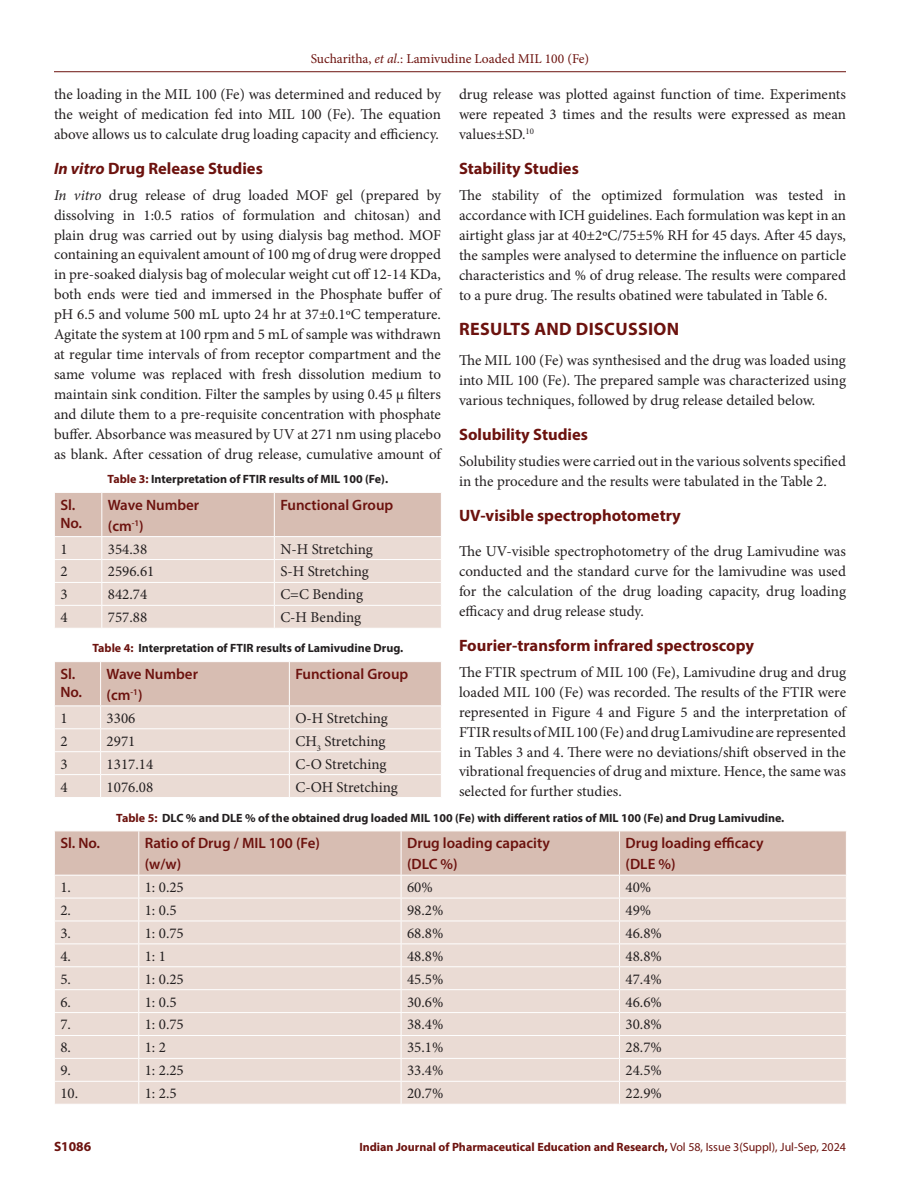
<style>
.page{position:relative;width:918px;height:1188px;background:#fff}
.page>*{position:absolute;margin:0;border:0;box-sizing:border-box;transform-origin:0 0}
.Heading_1{font:700 18px "Myriad Pro";letter-spacing:.02em;color:#6c120e}
.Heading_2{font:700 16.5px "Myriad Pro";color:#6c120e}
.Body_text__FO{font:15px/20px "Minion Pro";color:#231f20;text-align:justify}
.Body_text{font:15px/20px "Minion Pro";color:#231f20;text-align:justify}
.Table_Body{font:15px "Minion Pro";color:#231f20}
.Table_Header{font:600 15px/18px "Myriad Pro";color:#6c120e}
.t1{font:13.5px "Minion Pro";color:#6c120e}
.t2{font:700 13.5px "Myriad Pro";color:#6c120e}
.Table_Caption{font:700 12px "Myriad Pro";color:#231f20}
.t3{font:700 12px "Myriad Pro";color:#6c120e}
.s1{font-style:italic}
.s2{color:#6c120e}
.s3{font-weight:400}
</style>
<div class="page">
<hr style="left:54px;top:71px;width:792px;height:1px;background:#6c120e">
<svg style="left:55px;top:492px;width:386px;height:136px;background:#e4d3cb"></svg>
<svg style="left:55px;top:662px;width:386px;height:135px;background:#e4d2ca"></svg>
<svg style="left:54px;top:831px;width:792px;height:273px;background:#e8d8d1"></svg>
<p class="t1" style="left:311px;top:50px;width:280px">Sucharitha, <span class="s1">et al.</span>: Lamivudine Loaded MIL 100 (Fe)</p>
<p class="Body_text" style="left:54px;top:84px;width:388px">the loading in the MIL 100 (Fe) was determined and reduced by the weight of medication fed into MIL 100 (Fe). The equation above allows us to calculate drug loading capacity and efficiency.</p>
<p class="Heading_2" style="left:54px;top:157px;width:210px"><span class="s1">In vitro</span> Drug Release Studies</p>
<p class="Body_text__FO" style="left:54px;top:185px;width:389px"><span class="s1">In vitro</span> drug release of drug loaded MOF gel (prepared by dissolving in 1:0.5 ratios of formulation and chitosan) and plain drug was carried out by using dialysis bag method. MOF containing an equivalent amount of 100 mg of drug were dropped in pre-soaked dialysis bag of molecular weight cut off 12-14 KDa, both ends were tied and immersed in the Phosphate buffer of pH 6.5 and volume 500 mL upto 24 hr at 37±0.1ºC temperature.<br>Agitate the system at 100 rpm and 5 mL of sample was withdrawn at regular time intervals of from receptor compartment and the same volume was replaced with fresh dissolution medium to maintain sink condition. Filter the samples by using 0.45 µ filters and dilute them to a pre-requisite concentration with phosphate buffer. Absorbance was measured by UV at 271 nm using placebo as blank. After cessation of drug release, cumulative amount of</p>
<p class="Body_text__FO" style="left:459px;top:84px;width:389px">drug release was plotted against function of time. Experiments were repeated 3 times and the results were expressed as mean values±SD.<sup>10</sup></p>
<p class="Heading_2" style="left:459px;top:158px;width:121px">Stability Studies</p>
<p class="Body_text__FO" style="left:459px;top:185px;width:389px">The stability of the optimized formulation was tested in accordance with ICH guidelines. Each formulation was kept in an airtight glass jar at 40±2ºC/75±5% RH for 45 days. After 45 days, the samples were analysed to determine the influence on particle characteristics and % of drug release. The results were compared to a pure drug. The results obatined were tabulated in Table 6.</p>
<p class="Heading_1" style="left:459px;top:317px;width:222px">RESULTS AND DISCUSSION</p>
<p class="Body_text__FO" style="left:459px;top:350px;width:389px">The MIL 100 (Fe) was synthesised and the drug was loaded using into MIL 100 (Fe). The prepared sample was characterized using various techniques, followed by drug release detailed below.</p>
<p class="Heading_2" style="left:459px;top:424px;width:130px">Solubility Studies</p>
<p class="Body_text__FO" style="left:459px;top:451px;width:388px">Solubility studies were carried out in the various solvents specified in the procedure and the results were tabulated in the Table 2.</p>
<p class="Heading_2" style="left:459px;top:505px;width:223px">UV-visible spectrophotometry</p>
<p class="Body_text" style="left:459px;top:541px;width:389px">The UV-visible spectrophotometry of the drug Lamivudine was conducted and the standard curve for the lamivudine was used for the calculation of the drug loading capacity, drug loading efficacy and drug release study.</p>
<p class="Heading_2" style="left:459px;top:634px;width:297px">Fourier-transform infrared spectroscopy</p>
<p class="Body_text__FO" style="left:459px;top:662px;width:389px">The FTIR spectrum of MIL 100 (Fe), Lamivudine drug and drug loaded MIL 100 (Fe) was recorded. The results of the FTIR were represented in Figure 4 and Figure 5 and the interpretation of FTIR results of MIL 100 (Fe) and drug Lamivudine are represented in Tables 3 and 4. There were no deviations/shift observed in the vibrational frequencies of drug and mixture. Hence, the same was selected for further studies.</p>
<p class="Table_Caption" style="left:108px;top:471px;width:282px"><span class="s2">Table 3:</span> Interpretation of FTIR results of MIL 100 (Fe).</p>
<p class="Table_Header" style="left:60px;top:495px;width:23px">Sl.<br>No.</p>
<p class="Table_Header" style="left:108px;top:495px;width:93px">Wave Number</p>
<p class="Table_Header" style="left:280px;top:495px;width:114px">Functional Group</p>
<p class="Table_Header" style="left:108px;top:516px;width:37px">(cm<sup>-1</sup>)</p>
<p class="Table_Body" style="left:60px;top:539px;width:9px">1</p>
<p class="Table_Body" style="left:108px;top:539px;width:41px">354.38</p>
<p class="Table_Body" style="left:280px;top:539px;width:94px">N-H Stretching</p>
<p class="Table_Body" style="left:60px;top:562px;width:9px">2</p>
<p class="Table_Body" style="left:108px;top:562px;width:48px">2596.61</p>
<p class="Table_Body" style="left:280px;top:562px;width:90px">S-H Stretching</p>
<p class="Table_Body" style="left:60px;top:585px;width:9px">3</p>
<p class="Table_Body" style="left:108px;top:585px;width:41px">842.74</p>
<p class="Table_Body" style="left:280px;top:585px;width:84px">C=C Bending</p>
<p class="Table_Body" style="left:60px;top:607px;width:9px">4</p>
<p class="Table_Body" style="left:108px;top:607px;width:41px">757.88</p>
<p class="Table_Body" style="left:280px;top:607px;width:82px">C-H Bending</p>
<p class="Table_Caption" style="left:92px;top:640px;width:312px"><span class="s2">Table 4:</span> Interpretation of FTIR results of Lamivudine Drug.</p>
<p class="Table_Header" style="left:60px;top:664px;width:23px">Sl.<br>No.</p>
<p class="Table_Header" style="left:107px;top:664px;width:93px">Wave Number</p>
<p class="Table_Header" style="left:295px;top:664px;width:114px">Functional Group</p>
<p class="Table_Header" style="left:107px;top:685px;width:37px">(cm<sup>-1</sup>)</p>
<p class="Table_Body" style="left:60px;top:708px;width:9px">1</p>
<p class="Table_Body" style="left:107px;top:708px;width:30px">3306</p>
<p class="Table_Body" style="left:295px;top:708px;width:94px">O-H Stretching</p>
<p class="Table_Body" style="left:60px;top:731px;width:9px">2</p>
<p class="Table_Body" style="left:107px;top:731px;width:30px">2971</p>
<p class="Table_Body" style="left:295px;top:731px;width:92px">CH<sub>3</sub> Stretching</p>
<p class="Table_Body" style="left:60px;top:754px;width:9px">3</p>
<p class="Table_Body" style="left:107px;top:754px;width:48px">1317.14</p>
<p class="Table_Body" style="left:295px;top:754px;width:93px">C-O Stretching</p>
<p class="Table_Body" style="left:60px;top:777px;width:9px">4</p>
<p class="Table_Body" style="left:107px;top:777px;width:48px">1076.08</p>
<p class="Table_Body" style="left:295px;top:777px;width:104px">C-OH Stretching</p>
<p class="Table_Caption" style="left:116px;top:810px;width:670px"><span class="s2">Table 5:</span> DLC % and DLE % of the obtained drug loaded MIL 100 (Fe) with different ratios of MIL 100 (Fe) and Drug Lamivudine.</p>
<p class="Table_Header" style="left:60px;top:834px;width:41px">Sl. No.</p>
<p class="Table_Header" style="left:145px;top:834px;width:177px">Ratio of Drug / MIL 100 (Fe)</p>
<p class="Table_Header" style="left:145px;top:855px;width:38px">(w/w)</p>
<p class="Table_Header" style="left:407px;top:834px;width:144px">Drug loading capacity</p>
<p class="Table_Header" style="left:407px;top:855px;width:52px">(DLC %)</p>
<p class="Table_Header" style="left:626px;top:834px;width:140px">Drug loading efficacy</p>
<p class="Table_Header" style="left:626px;top:855px;width:52px">(DLE %)</p>
<p class="Table_Body" style="left:60px;top:877px;width:12px">1.</p>
<p class="Table_Body" style="left:145px;top:877px;width:41px">1: 0.25</p>
<p class="Table_Body" style="left:407px;top:877px;width:27px">60%</p>
<p class="Table_Body" style="left:626px;top:877px;width:27px">40%</p>
<p class="Table_Body" style="left:60px;top:900px;width:12px">2.</p>
<p class="Table_Body" style="left:145px;top:900px;width:33px">1: 0.5</p>
<p class="Table_Body" style="left:407px;top:900px;width:38px">98.2%</p>
<p class="Table_Body" style="left:626px;top:900px;width:27px">49%</p>
<p class="Table_Body" style="left:60px;top:923px;width:12px">3.</p>
<p class="Table_Body" style="left:145px;top:923px;width:41px">1: 0.75</p>
<p class="Table_Body" style="left:407px;top:923px;width:38px">68.8%</p>
<p class="Table_Body" style="left:626px;top:923px;width:38px">46.8%</p>
<p class="Table_Body" style="left:60px;top:946px;width:12px">4.</p>
<p class="Table_Body" style="left:145px;top:946px;width:23px">1: 1</p>
<p class="Table_Body" style="left:407px;top:946px;width:38px">48.8%</p>
<p class="Table_Body" style="left:626px;top:946px;width:38px">48.8%</p>
<p class="Table_Body" style="left:60px;top:969px;width:12px">5.</p>
<p class="Table_Body" style="left:145px;top:969px;width:41px">1: 0.25</p>
<p class="Table_Body" style="left:407px;top:969px;width:38px">45.5%</p>
<p class="Table_Body" style="left:626px;top:969px;width:38px">47.4%</p>
<p class="Table_Body" style="left:60px;top:992px;width:12px">6.</p>
<p class="Table_Body" style="left:145px;top:992px;width:33px">1: 0.5</p>
<p class="Table_Body" style="left:407px;top:992px;width:38px">30.6%</p>
<p class="Table_Body" style="left:626px;top:992px;width:38px">46.6%</p>
<p class="Table_Body" style="left:60px;top:1015px;width:12px">7.</p>
<p class="Table_Body" style="left:145px;top:1015px;width:41px">1: 0.75</p>
<p class="Table_Body" style="left:407px;top:1015px;width:38px">38.4%</p>
<p class="Table_Body" style="left:626px;top:1015px;width:38px">30.8%</p>
<p class="Table_Body" style="left:60px;top:1038px;width:12px">8.</p>
<p class="Table_Body" style="left:145px;top:1038px;width:23px">1: 2</p>
<p class="Table_Body" style="left:407px;top:1038px;width:38px">35.1%</p>
<p class="Table_Body" style="left:626px;top:1038px;width:38px">28.7%</p>
<p class="Table_Body" style="left:60px;top:1060px;width:12px">9.</p>
<p class="Table_Body" style="left:145px;top:1060px;width:41px">1: 2.25</p>
<p class="Table_Body" style="left:407px;top:1060px;width:38px">33.4%</p>
<p class="Table_Body" style="left:626px;top:1060px;width:38px">24.5%</p>
<p class="Table_Body" style="left:60px;top:1083px;width:19px">10.</p>
<p class="Table_Body" style="left:145px;top:1083px;width:33px">1: 2.5</p>
<p class="Table_Body" style="left:407px;top:1083px;width:38px">20.7%</p>
<p class="Table_Body" style="left:626px;top:1083px;width:38px">22.9%</p>
<p class="t2" style="left:54px;top:1137px;width:39px">S1086</p>
<p class="t3" style="left:359px;top:1139px;width:488px">Indian Journal of Pharmaceutical Education and Research, <span class="s3">Vol 58, Issue 3(Suppl), Jul-Sep, 2024</span></p>
</div>
